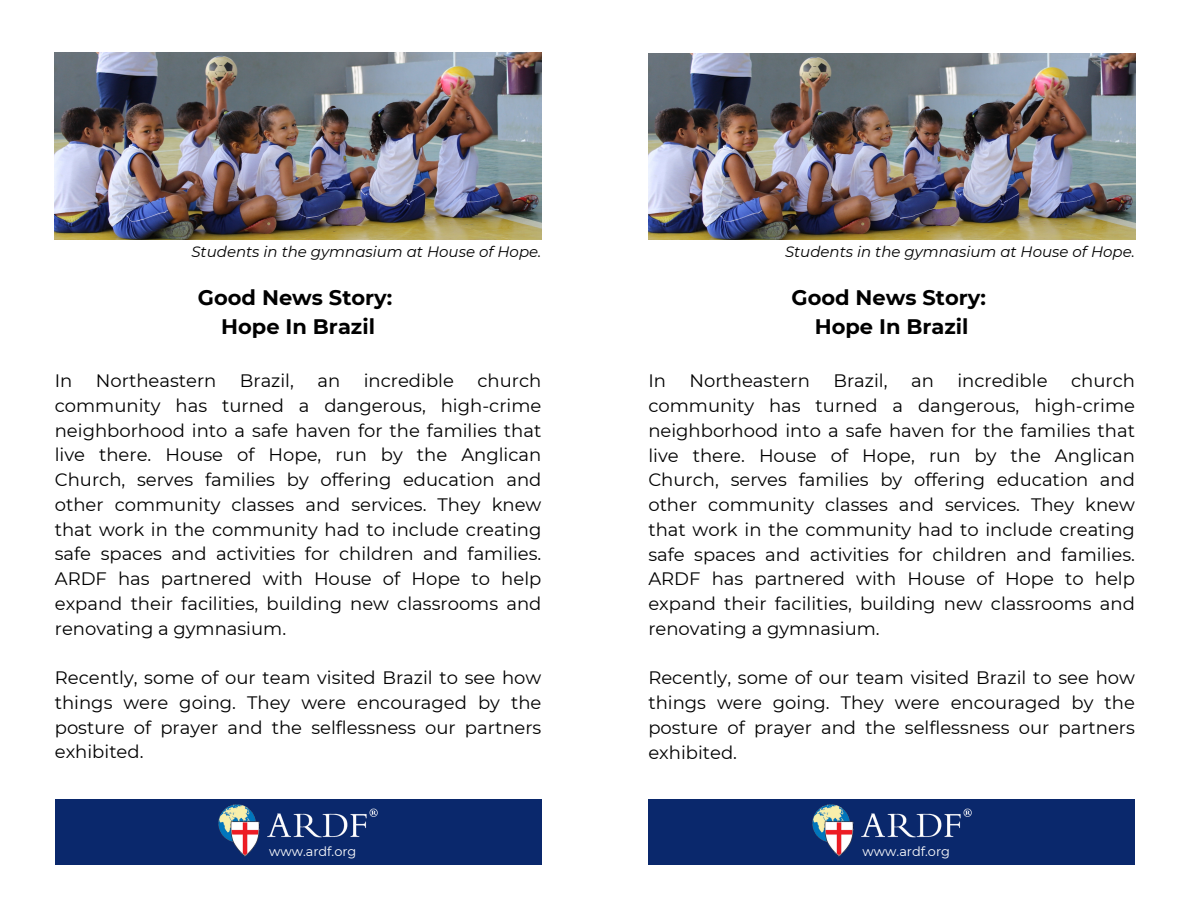
<style>
.page{position:relative;width:1188px;height:918px;background:#fff}
.page>*{position:absolute;margin:0;border:0;box-sizing:border-box;transform-origin:0 0}
.t1{font:700 21px "Montserrat";color:#000}
.t2{font:18px/24.8px "Montserrat";color:#000;text-align:justify}
.t3{font:italic 15px "Montserrat";color:#000}
.t4{font:12.9px "Montserrat";color:#fff}
</style>
<div class="page">
<div style="left:55px;top:799px;width:486px;height:66px;background:#0a286c"></div>
<img style="left:219px;top:804px;width:159px;height:52px">
<img style="left:55px;top:53px;width:487px;height:186px">
<div style="left:648px;top:799px;width:487px;height:66px;background:#0a286c"></div>
<img style="left:813px;top:805px;width:158px;height:51px">
<img style="left:648px;top:53px;width:488px;height:187px">
<p class="t3" style="left:191px;top:242px;width:351px">Students in the gymnasium at House of Hope.</p>
<p class="t3" style="left:785px;top:243px;width:351px">Students in the gymnasium at House of Hope.</p>
<p class="t1" style="left:198px;top:284px;width:196px">Good News Story:</p>
<p class="t1" style="left:221px;top:314px;width:155px">Hope In Brazil</p>
<p class="t1" style="left:791px;top:285px;width:196px">Good News Story:</p>
<p class="t1" style="left:815px;top:314px;width:155px">Hope In Brazil</p>
<p class="t2" style="left:55px;top:368px;width:488px;text-indent:423px">church community has turned a dangerous, high-crime neighborhood into a safe haven for the families that live there. House of Hope, run by the Anglican Church, serves families by offering education and other community classes and services. They knew that work in the community had to include creating safe spaces and activities for children and families.<br>ARDF has partnered with House of Hope to help expand their facilities, building new classrooms and renovating a gymnasium.</p>
<p class="t2" style="left:55px;top:665px;width:488px">Recently, some of our team visited Brazil to see how things were going. They were encouraged by the posture of prayer and the selflessness our partners exhibited.</p>
<p class="t2" style="left:55px;top:368px;width:19px">In</p>
<p class="t2" style="left:96px;top:368px;width:122px">Northeastern</p>
<p class="t2" style="left:240px;top:368px;width:56px">Brazil,</p>
<p class="t2" style="left:317px;top:368px;width:24px">an</p>
<p class="t2" style="left:364px;top:368px;width:92px">incredible</p>
<p class="t2" style="left:648px;top:369px;width:488px;text-indent:423px">church community has turned a dangerous, high-crime neighborhood into a safe haven for the families that live there. House of Hope, run by the Anglican Church, serves families by offering education and other community classes and services. They knew that work in the community had to include creating safe spaces and activities for children and families.<br>ARDF has partnered with House of Hope to help expand their facilities, building new classrooms and renovating a gymnasium.</p>
<p class="t2" style="left:648px;top:666px;width:488px">Recently, some of our team visited Brazil to see how things were going. They were encouraged by the posture of prayer and the selflessness our partners exhibited.</p>
<p class="t2" style="left:648px;top:369px;width:19px">In</p>
<p class="t2" style="left:689px;top:369px;width:122px">Northeastern</p>
<p class="t2" style="left:833px;top:369px;width:56px">Brazil,</p>
<p class="t2" style="left:911px;top:369px;width:24px">an</p>
<p class="t2" style="left:957px;top:369px;width:92px">incredible</p>
<p class="t4" style="left:269px;top:843px;width:89px">www.ardf.org</p>
<p class="t4" style="left:863px;top:843px;width:89px">www.ardf.org</p>
</div>
